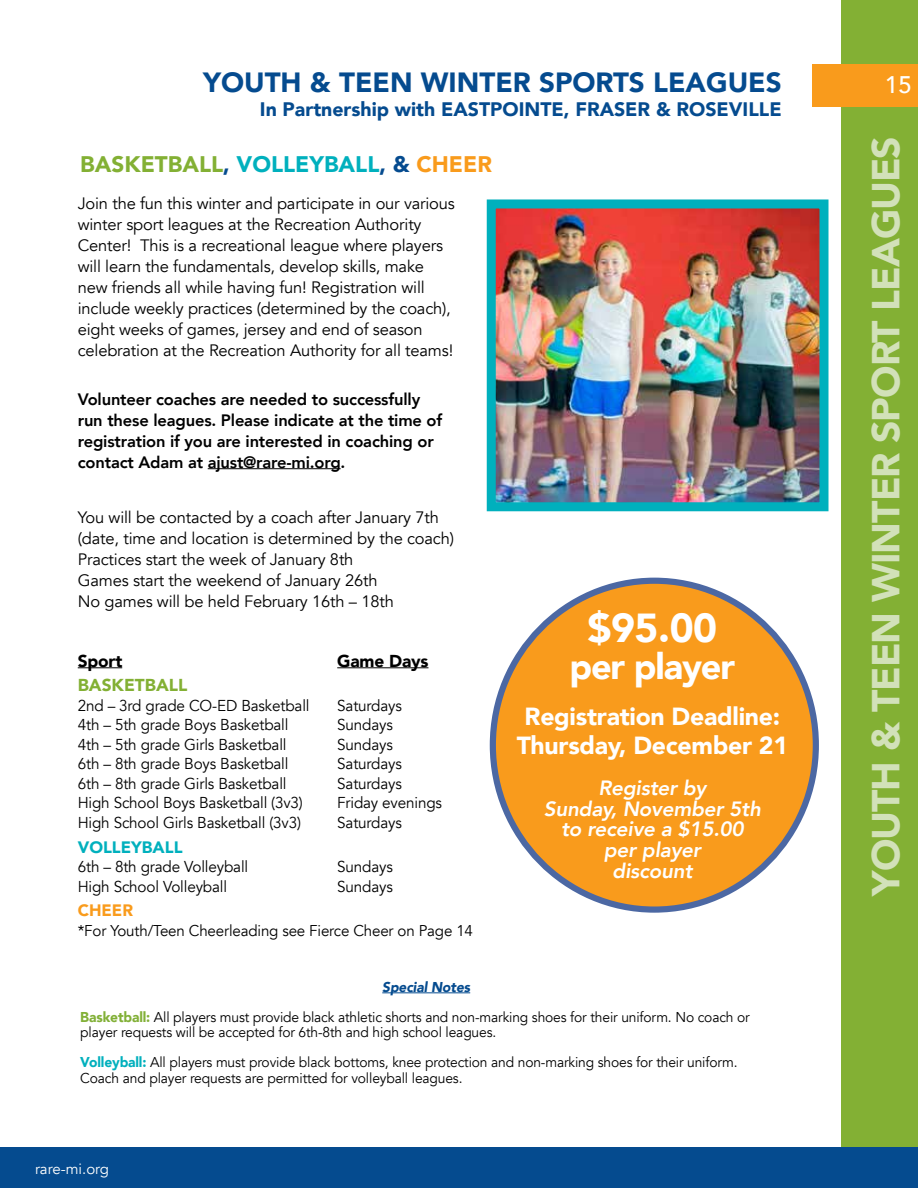
<style>
.page{position:relative;width:918px;height:1188px;background:#fff}
.page>*{position:absolute;margin:0;border:0;box-sizing:border-box;transform-origin:0 0}
.t1{font:900 40.5px "Avenir";color:#fff}
.t2{font:900 39px "Avenir";letter-spacing:-.025em;color:#d2e1b9}
.t3{font:900 36px "Avenir";letter-spacing:-.03em;color:#fff}
.t4{font:900 27.75px "Avenir";color:#054b8f}
.t5{font:900 24.75px/29.7px "Avenir";letter-spacing:-.01em;color:#fff;text-align:center}
.t6{font:500 24px "Avenir";color:#fff}
.t7{font:900 22.5px "Avenir";color:#83b034}
.t8{font:italic 800 20.55px/20.5px "Avenir";letter-spacing:-.01em;color:#fff;text-align:center}
.t9{font:900 19.5px "Avenir";color:#054b8f}
.t10{font:900 17.25px "Avenir";letter-spacing:-.01em;color:#000}
.t11{font:900 17.25px "Avenir";color:#83b034}
.t12{font:16.5px/21px "Avenir";letter-spacing:-.01em;color:#000}
.t13{font:800 16.5px/21px "Avenir";letter-spacing:-.01em;color:#000}
.t14{font:900 16.5px "Avenir";color:#00b0bd}
.t15{font:900 16.5px "Avenir";color:#f99b1c}
.t16{font:15.75px "Avenir";letter-spacing:-.01em;color:#000}
.t17{font:15.6px "Avenir";letter-spacing:-.01em;color:#000}
.t18{font:15px "Avenir";color:#fff}
.t19{font:14.25px/30px "Avenir";letter-spacing:-.01em;color:#000}
.s1{color:#054b8f}
.s2{color:#00b0bd}
.s3{color:#f99b1c}
.s4{font-weight:900;font-style:italic;color:#054b8f}
.s5{font-weight:900;color:#82b037}
.s6{font-weight:900;color:#00b0bd}
</style>
<div class="page">
<div style="left:842px;top:0;width:76px;height:1188px;background:#83b034"></div>
<div style="left:812px;top:64px;width:106px;height:43px;background:#f99b1c"></div>
<div style="left:0;top:1148px;width:918px;height:40px;background:#054b8f"></div>
<hr style="left:78px;top:667px;width:44px;height:1px;background:#000">
<hr style="left:337px;top:667px;width:92px;height:1px;background:#000">
<hr style="left:382px;top:992px;width:88px;height:1px;background:#054b8f">
<img style="left:497px;top:209px;width:322px;height:292px">
<div style="left:487px;top:199px;width:342px;height:312px;border:9px solid #00b0bd"></div>
<hr style="left:208px;top:468px;width:133px;height:1px;background:#000">
<div style="left:493px;top:581px;width:323px;height:329px;background:#f99b1c;border-radius:50%"></div>
<h3 class="t4" style="left:203px;top:58px;width:580px">YOUTH &amp; TEEN WINTER SPORTS LEAGUES</h3>
<p class="t9" style="left:260px;top:92px;width:523px">In Partnership with EASTPOINTE, FRASER &amp; ROSEVILLE</p>
<h3 class="t7" style="left:80px;top:145px;width:413px">BASKETBALL<span class="s1">,</span> <span class="s2">VOLLEYBALL</span><span class="s1">, &amp;</span> <span class="s3">CHEER</span></h3>
<p class="t12" style="left:78px;top:193px;width:379px">Join the fun this winter and participate in our various winter sport leagues at the Recreation Authority Center! This is a recreational league where players will learn the fundamentals, develop skills, make new friends all while having fun! Registration will include weekly practices (determined by the coach), eight weeks of games, jersey and end of season celebration at the Recreation Authority for all teams!</p>
<p class="t13" style="left:78px;top:388px;width:366px">Volunteer coaches are needed to successfully run these leagues. Please indicate at the time of registration if you are interested in coaching or contact Adam at ajust@rare-mi.org.</p>
<p class="t12" style="left:78px;top:507px;width:378px">You will be contacted by a coach after January 7th (date, time and location is determined by the coach)<br>Practices start the week of January 8th<br>Games start the weekend of January 26th<br>No games will be held February 16th – 18th</p>
<p class="t10" style="left:78px;top:646px;width:46px">Sport</p>
<p class="t10" style="left:337px;top:646px;width:93px">Game Days</p>
<p class="t11" style="left:78px;top:670px;width:111px">BASKETBALL</p>
<p class="t16" style="left:78px;top:696px;width:233px">2nd – 3rd grade CO-ED Basketball</p>
<p class="t16" style="left:337px;top:696px;width:66px">Saturdays</p>
<p class="t16" style="left:78px;top:715px;width:212px">4th – 5th grade Boys Basketball</p>
<p class="t16" style="left:337px;top:715px;width:57px">Sundays</p>
<p class="t16" style="left:78px;top:735px;width:210px">4th – 5th grade Girls Basketball</p>
<p class="t16" style="left:337px;top:735px;width:57px">Sundays</p>
<p class="t16" style="left:78px;top:754px;width:212px">6th – 8th grade Boys Basketball</p>
<p class="t16" style="left:337px;top:754px;width:66px">Saturdays</p>
<p class="t16" style="left:78px;top:774px;width:210px">6th – 8th grade Girls Basketball</p>
<p class="t16" style="left:337px;top:774px;width:66px">Saturdays</p>
<p class="t16" style="left:78px;top:793px;width:227px">High School Boys Basketball (3v3)</p>
<p class="t16" style="left:337px;top:793px;width:106px">Friday evenings</p>
<p class="t16" style="left:78px;top:813px;width:225px">High School Girls Basketball (3v3)</p>
<p class="t16" style="left:337px;top:813px;width:66px">Saturdays</p>
<p class="t14" style="left:78px;top:833px;width:106px">VOLLEYBALL</p>
<p class="t16" style="left:78px;top:857px;width:172px">6th – 8th grade Volleyball</p>
<p class="t16" style="left:337px;top:857px;width:57px">Sundays</p>
<p class="t16" style="left:78px;top:877px;width:151px">High School Volleyball</p>
<p class="t16" style="left:337px;top:877px;width:57px">Sundays</p>
<p class="t15" style="left:78px;top:896px;width:57px">CHEER</p>
<p class="t17" style="left:78px;top:921px;width:397px">*For Youth/Teen Cheerleading see Fierce Cheer on Page 14</p>
<h1 class="t1" style="left:588px;top:593px;width:131px">$95.00</h1>
<h3 class="t3" style="left:569px;top:636px;width:167px">per player</h3>
<h3 class="t5" style="left:517px;top:701px;width:273px">Registration Deadline:<br>Thursday, December 21</h3>
<p class="t8" style="left:544px;top:778px;width:219px">Register by<br>Sunday, November 5th to receive a $15.00 per player<br>discount</p>
<p class="t19" style="left:80px;top:972px;width:671px;text-indent:302px"><span class="s4">Special Notes<br></span><span class="s5">Basketball:</span> All players must provide black athletic shorts and non-marking shoes for their uniform. No coach or</p>
<p class="t19" style="left:80px;top:1017px;width:659px">player requests will be accepted for 6th-8th and high school leagues.<br><span class="s6">Volleyball:</span> All players must provide black bottoms, knee protection and non-marking shoes for their uniform.</p>
<p class="t19" style="left:80px;top:1064px;width:384px">Coach and player requests are permitted for volleyball leagues.</p>
<p class="t18" style="left:35px;top:1160px;width:76px">rare-mi.org</p>
<h3 class="t6" style="left:885px;top:64px;width:28px">15</h3>
<h2 class="t2" style="left:852px;top:896px;width:761px;rotate:-90deg">YOUTH &amp; TEEN WINTER SPORT LEAGUES</h2>
</div>
